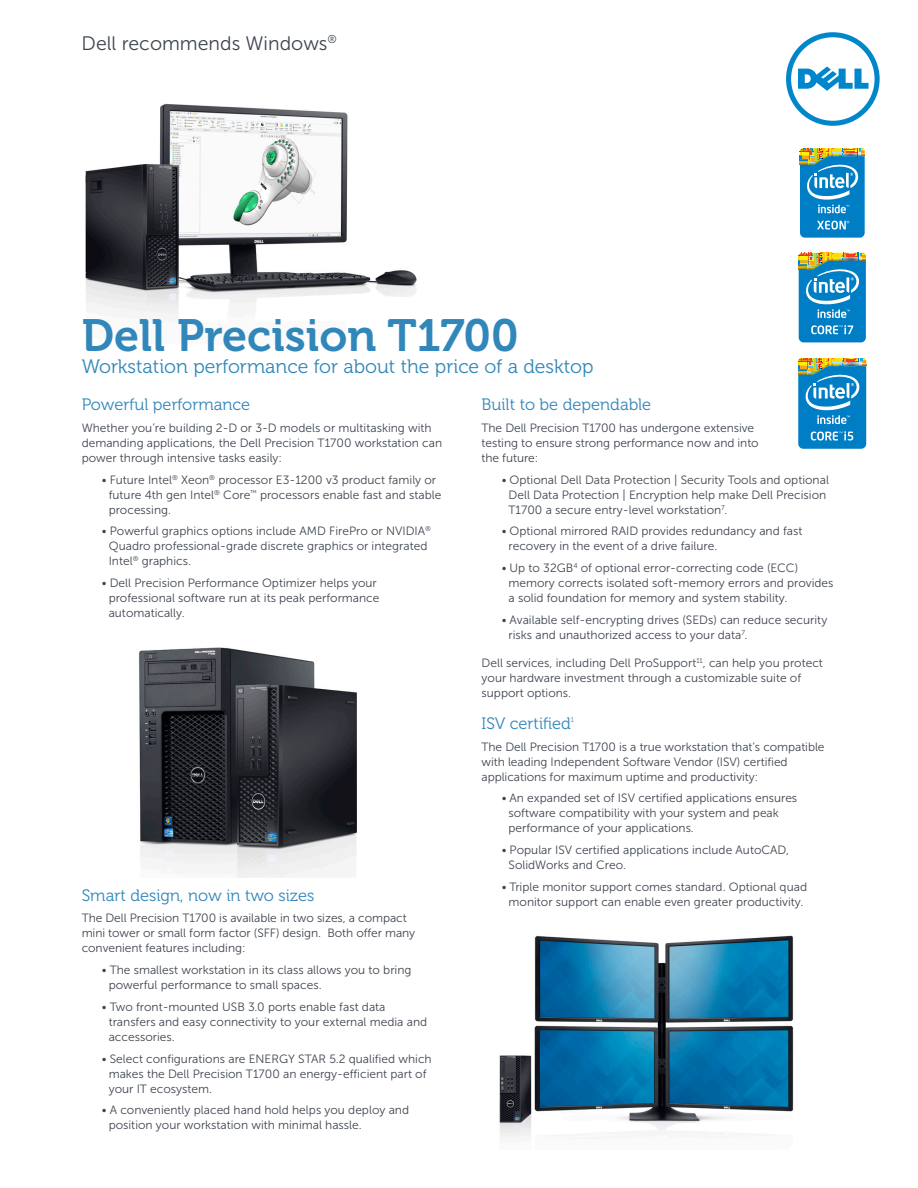
<style>
.page{position:relative;width:918px;height:1188px;background:#fff}
.page>*{position:absolute;margin:0;border:0;box-sizing:border-box;transform-origin:0 0}
._02_Headline_-__Muse{font:45px "Museo For Dell 700";color:#3287ba}
._03_Subhead_-_Museo{font:19.5px "Museo For Dell 300";color:#3287ba}
._00_Intro_Recommenda{font:19.5px "Museo Sans For Dell 300";color:#3e444f}
._03_Subhead_-_Museo-2{font:16.5px "Museo For Dell 300";color:#3287ba}
._05_Bullet_Body_L1{font:12px/15px "Museo Sans For Dell 300";color:#3e444f}
._04_Body_-_Museo_San{font:12px/15px "Museo Sans For Dell 300";letter-spacing:-.005em;color:#3e444f}
._03_Subhead_-_Museo-3{font:12px/15px "Museo Sans For Dell 300";color:#3e444f}
._03_Subhead_-_Museo-4{font:7.05px "Museo Sans For Dell 300";color:#3287ba}
</style>
<div class="page">
<svg style="left:786px;top:32px;width:94px;height:94px"></svg>
<img style="left:85px;top:103px;width:332px;height:212px">
<svg style="left:800px;top:148px;width:65px;height:90px;background:#3c95bd"></svg>
<img style="left:499px;top:935px;width:295px;height:204px">
<svg style="left:798px;top:358px;width:68px;height:91px;background:#3c95be"></svg>
<svg style="left:799px;top:253px;width:67px;height:89px;background:#3a95bd"></svg>
<img style="left:138px;top:647px;width:219px;height:231px">
<p class="_00_Intro_Recommenda" style="left:82px;top:32px;width:257px">Dell recommends Windows<sup>®</sup></p>
<p class="_02_Headline_-__Muse" style="left:82px;top:310px;width:439px">Dell Precision T1700</p>
<p class="_03_Subhead_-_Museo" style="left:82px;top:356px;width:513px">Workstation performance for about the price of a desktop</p>
<p class="_03_Subhead_-_Museo-2" style="left:82px;top:395px;width:170px">Powerful performance</p>
<p class="_04_Body_-_Museo_San" style="left:82px;top:420px;width:362px">Whether you’re building 2-D or 3-D models or multitasking with demanding applications, the Dell Precision T1700 workstation can power through intensive tasks easily:</p>
<p class="_05_Bullet_Body_L1" style="left:109px;top:472px;width:334px;text-indent:-7px">• Future Intel<sup>®</sup> Xeon<sup>®</sup> processor E3-1200 v3 product family or future 4th gen Intel<sup>®</sup> Core<sup>™</sup> processors enable fast and stable processing.</p>
<p class="_05_Bullet_Body_L1" style="left:109px;top:524px;width:324px;text-indent:-7px">• Powerful graphics options include AMD FirePro or NVIDIA<sup>®<br></sup>Quadro professional-grade discrete graphics or integrated<br>Intel<sup>®</sup> graphics.</p>
<p class="_05_Bullet_Body_L1" style="left:109px;top:575px;width:272px;text-indent:-7px">• Dell Precision Performance Optimizer helps your professional software run at its peak performance automatically.</p>
<p class="_03_Subhead_-_Museo-2" style="left:82px;top:886px;width:234px">Smart design, now in two sizes</p>
<p class="_04_Body_-_Museo_San" style="left:82px;top:911px;width:335px">The Dell Precision T1700 is available in two sizes, a compact mini tower or small form factor (SFF) design. Both offer many convenient features including:</p>
<p class="_05_Bullet_Body_L1" style="left:109px;top:962px;width:304px;text-indent:-7px">• The smallest workstation in its class allows you to bring powerful performance to small spaces.</p>
<p class="_05_Bullet_Body_L1" style="left:109px;top:999px;width:320px;text-indent:-7px">• Two front-mounted USB 3.0 ports enable fast data transfers and easy connectivity to your external media and accessories.</p>
<p class="_05_Bullet_Body_L1" style="left:109px;top:1051px;width:325px;text-indent:-7px">• Select configurations are ENERGY STAR 5.2 qualified which makes the Dell Precision T1700 an energy-efficient part of your IT ecosystem.</p>
<p class="_05_Bullet_Body_L1" style="left:109px;top:1103px;width:302px;text-indent:-7px">• A conveniently placed hand hold helps you deploy and position your workstation with minimal hassle.</p>
<p class="_03_Subhead_-_Museo-2" style="left:482px;top:395px;width:171px">Built to be dependable</p>
<p class="_04_Body_-_Museo_San" style="left:482px;top:420px;width:279px">The Dell Precision T1700 has undergone extensive testing to ensure strong performance now and into the future:</p>
<p class="_05_Bullet_Body_L1" style="left:509px;top:472px;width:322px;text-indent:-7px">• Optional Dell Data Protection | Security Tools and optional<br>Dell Data Protection | Encryption help make Dell Precision<br>T1700 a secure entry-level workstation<sup>7</sup>.</p>
<p class="_05_Bullet_Body_L1" style="left:509px;top:524px;width:295px;text-indent:-7px">• Optional mirrored RAID provides redundancy and fast recovery in the event of a drive failure.</p>
<p class="_05_Bullet_Body_L1" style="left:509px;top:560px;width:327px;text-indent:-7px">• Up to 32GB<sup>4</sup> of optional error-correcting code (ECC) memory corrects isolated soft-memory errors and provides a solid foundation for memory and system stability.</p>
<p class="_05_Bullet_Body_L1" style="left:509px;top:612px;width:320px;text-indent:-7px">• Available self-encrypting drives (SEDs) can reduce security risks and unauthorized access to your data<sup>7</sup>.</p>
<p class="_03_Subhead_-_Museo-3" style="left:482px;top:656px;width:343px">Dell services, including Dell ProSupport<sup>11</sup>, can help you protect your hardware investment through a customizable suite of support options.</p>
<p class="_03_Subhead_-_Museo-2" style="left:482px;top:714px;width:91px">ISV certified</p>
<p class="_03_Subhead_-_Museo-4" style="left:571px;top:716px;width:5px">1</p>
<p class="_04_Body_-_Museo_San" style="left:482px;top:739px;width:345px">The Dell Precision T1700 is a true workstation that’s compatible with leading Independent Software Vendor (ISV) certified applications for maximum uptime and productivity:</p>
<p class="_05_Bullet_Body_L1" style="left:509px;top:791px;width:290px;text-indent:-7px">• An expanded set of ISV certified applications ensures software compatibility with your system and peak performance of your applications.</p>
<p class="_05_Bullet_Body_L1" style="left:509px;top:842px;width:282px;text-indent:-7px">• Popular ISV certified applications include AutoCAD,<br>SolidWorks and Creo.</p>
<p class="_05_Bullet_Body_L1" style="left:502px;top:879px;width:307px;text-align:center">• Triple monitor support comes standard. Optional quad monitor support can enable even greater productivity.</p>
</div>
